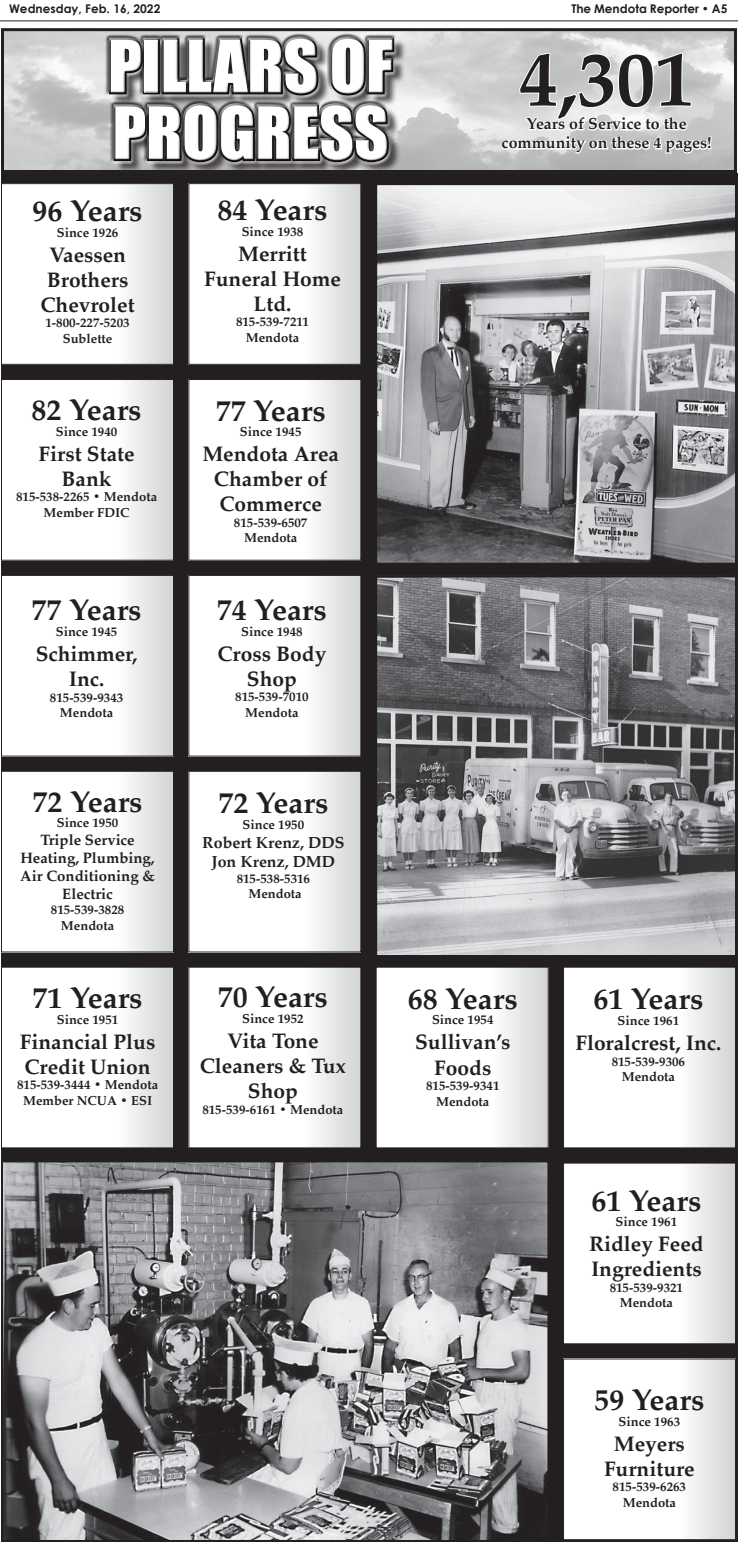
<style>
.page{position:relative;width:738px;height:1543px;background:#fff}
.page>*{position:absolute;margin:0;border:0;box-sizing:border-box;transform-origin:0 0}
.t1{font:700 77.6px "Palatino";color:#231f20}
.t2{font:66.6px/66.6px "Impact";color:#fff}
.t3{font:700 29.8px "Palatino";color:#231f20}
.t4{font:700 20.9px/25.1px "Palatino";color:#231f20;text-align:center}
.t5{font:700 15.9px/19.1px "Palatino";color:#231f20;text-align:center}
.t6{font:700 14.9px/17.9px "Palatino";color:#231f20;text-align:center}
.t7{font:700 12.9px/15.5px "Palatino";color:#231f20;text-align:center}
.t8{font:700 12px "Century Gothic";color:#231f20}
</style>
<div class="page">
<hr style="left:0;top:20px;width:738px;height:1px;background:#231f20">
<div style="left:1px;top:173px;width:736px;height:1368px;background:#231f20"></div>
<img style="left:5px;top:32px;width:728px;height:137px">
<div style="left:1px;top:28px;width:736px;height:145px;border:3px solid #231f20"></div>
<svg style="left:500px;top:51px;width:213px;height:122px"></svg>
<svg style="left:3px;top:185px;width:169px;height:178px;background:#f7f7f8"></svg>
<div style="left:1px;top:183px;width:173px;height:182px;border:1px solid #231f20"></div>
<svg style="left:190px;top:185px;width:169px;height:178px;background:#f7f7f8"></svg>
<div style="left:188px;top:183px;width:173px;height:182px;border:1px solid #231f20"></div>
<svg style="left:3px;top:381px;width:169px;height:177px;background:#f7f7f8"></svg>
<div style="left:1px;top:379px;width:173px;height:181px;border:1px solid #231f20"></div>
<svg style="left:190px;top:381px;width:169px;height:177px;background:#f7f7f8"></svg>
<svg style="left:3px;top:577px;width:169px;height:177px;background:#f7f7f8"></svg>
<div style="left:1px;top:575px;width:173px;height:181px;border:1px solid #231f20"></div>
<svg style="left:190px;top:577px;width:169px;height:177px;background:#f7f7f8"></svg>
<svg style="left:3px;top:772px;width:169px;height:178px;background:#f7f7f8"></svg>
<div style="left:1px;top:770px;width:173px;height:182px;border:1px solid #231f20"></div>
<svg style="left:190px;top:772px;width:169px;height:178px;background:#f7f7f8"></svg>
<div style="left:188px;top:770px;width:173px;height:182px;border:1px solid #231f20"></div>
<svg style="left:3px;top:968px;width:169px;height:178px;background:#f7f7f8"></svg>
<div style="left:1px;top:966px;width:173px;height:182px;border:1px solid #231f20"></div>
<svg style="left:190px;top:968px;width:169px;height:178px;background:#f7f7f8"></svg>
<svg style="left:378px;top:968px;width:169px;height:178px;background:#f7f7f8"></svg>
<div style="left:376px;top:966px;width:173px;height:182px;border:1px solid #231f20"></div>
<svg style="left:565px;top:968px;width:169px;height:178px;background:#f7f7f8"></svg>
<div style="left:563px;top:966px;width:173px;height:182px;border:1px solid #231f20"></div>
<svg style="left:565px;top:1164px;width:169px;height:177px;background:#f7f7f8"></svg>
<div style="left:563px;top:1162px;width:173px;height:181px;border:1px solid #231f20"></div>
<svg style="left:565px;top:1360px;width:169px;height:177px;background:#f7f7f8"></svg>
<div style="left:563px;top:1358px;width:173px;height:181px;border:1px solid #231f20"></div>
<div style="left:111px;top:38px;width:296px;height:136px;background:#231f20;opacity:.75"></div>
<div style="left:105px;top:33px;width:292px;height:130px;background:#fff;opacity:.75"></div>
<div style="left:106px;top:36px;width:292px;height:130px;background:#231f20;opacity:.75"></div>
<img style="left:378px;top:578px;width:356px;height:375px">
<div style="left:375px;top:575px;width:362px;height:381px;border:2px solid #231f20"></div>
<img style="left:4px;top:1163px;width:542px;height:375px">
<div style="left:1px;top:1160px;width:548px;height:381px;border:2px solid #231f20"></div>
<img style="left:378px;top:186px;width:356px;height:375px">
<div style="left:375px;top:183px;width:362px;height:381px;border:2px solid #231f20"></div>
<p class="t8" style="left:9px;top:1px;width:153px">Wednesday, Feb. 16, 2022</p>
<p class="t8" style="left:571px;top:1px;width:157px">The Mendota Reporter • A5</p>
<p class="t1" style="left:519px;top:31px;width:177px">4,301</p>
<p class="t5" style="left:502px;top:116px;width:212px">Years of Service to the community on these 4 pages!</p>
<h2 class="t2" style="left:108px;top:33px;width:286px">PILLARS OF<br>PROGRESS</h2>
<p class="t3" style="left:33px;top:192px;width:111px">96 Years</p>
<p class="t7" style="left:57px;top:225px;width:63px">Since 1926</p>
<p class="t4" style="left:40px;top:244px;width:96px">Vaessen<br>Brothers<br>Chevrolet</p>
<p class="t7" style="left:45px;top:316px;width:86px">1-800-227-5203<br>Sublette</p>
<p class="t3" style="left:32px;top:391px;width:111px">82 Years</p>
<p class="t7" style="left:56px;top:424px;width:63px">Since 1940</p>
<p class="t4" style="left:39px;top:443px;width:97px">First State<br>Bank</p>
<p class="t7" style="left:16px;top:490px;width:143px">815-538-2265 • Mendota<br>Member FDIC</p>
<p class="t3" style="left:32px;top:591px;width:111px">77 Years</p>
<p class="t7" style="left:56px;top:625px;width:63px">Since 1945</p>
<p class="t4" style="left:36px;top:643px;width:103px">Schimmer,<br>Inc.</p>
<p class="t7" style="left:50px;top:690px;width:75px">815-539-9343<br>Mendota</p>
<p class="t3" style="left:33px;top:783px;width:111px">72 Years</p>
<p class="t7" style="left:57px;top:816px;width:63px">Since 1950</p>
<p class="t6" style="left:20px;top:832px;width:136px">Triple Service<br>Heating, Plumbing,<br>Air Conditioning &amp;<br>Electric</p>
<p class="t7" style="left:51px;top:903px;width:75px">815-539-3828<br>Mendota</p>
<p class="t3" style="left:33px;top:979px;width:111px">71 Years</p>
<p class="t7" style="left:57px;top:1012px;width:63px">Since 1951</p>
<p class="t4" style="left:20px;top:1030px;width:137px;text-align:left">Financial Plus<br>Credit Union</p>
<p class="t7" style="left:17px;top:1078px;width:143px">815-539-3444 • Mendota<br>Member NCUA • ESI</p>
<p class="t3" style="left:218px;top:191px;width:111px">84 Years</p>
<p class="t7" style="left:242px;top:224px;width:63px">Since 1938</p>
<p class="t4" style="left:204px;top:243px;width:138px">Merritt<br>Funeral Home<br>Ltd.</p>
<p class="t7" style="left:236px;top:315px;width:74px">815-539-7211<br>Mendota</p>
<p class="t3" style="left:216px;top:392px;width:111px">77 Years</p>
<p class="t7" style="left:240px;top:425px;width:63px">Since 1945</p>
<p class="t4" style="left:202px;top:443px;width:138px">Mendota Area<br>Chamber of<br>Commerce</p>
<p class="t7" style="left:234px;top:516px;width:75px">815-539-6507<br>Mendota</p>
<p class="t3" style="left:217px;top:591px;width:111px">74 Years</p>
<p class="t7" style="left:241px;top:624px;width:63px">Since 1948</p>
<p class="t4" style="left:218px;top:643px;width:110px">Cross Body<br>Shop</p>
<p class="t7" style="left:235px;top:690px;width:75px">815-539-7010<br>Mendota</p>
<p class="t3" style="left:218px;top:784px;width:111px">72 Years</p>
<p class="t7" style="left:243px;top:817px;width:63px">Since 1950</p>
<p class="t5" style="left:202px;top:834px;width:144px">Robert Krenz, DDS<br>Jon Krenz, DMD</p>
<p class="t7" style="left:237px;top:871px;width:75px">815-538-5316<br>Mendota</p>
<p class="t3" style="left:218px;top:978px;width:111px">70 Years</p>
<p class="t7" style="left:242px;top:1011px;width:63px">Since 1952</p>
<p class="t4" style="left:200px;top:1030px;width:148px">Vita Tone<br>Cleaners &amp; Tux<br>Shop</p>
<p class="t7" style="left:202px;top:1102px;width:143px">815-539-6161 • Mendota</p>
<p class="t3" style="left:408px;top:980px;width:111px">68 Years</p>
<p class="t7" style="left:432px;top:1013px;width:63px">Since 1954</p>
<p class="t4" style="left:415px;top:1031px;width:97px">Sullivan’s<br>Foods</p>
<p class="t7" style="left:426px;top:1078px;width:75px">815-539-9341<br>Mendota</p>
<p class="t3" style="left:593px;top:980px;width:111px">61 Years</p>
<p class="t7" style="left:618px;top:1013px;width:63px">Since 1961</p>
<p class="t4" style="left:575px;top:1032px;width:147px">Floralcrest, Inc.</p>
<p class="t7" style="left:612px;top:1054px;width:75px">815-539-9306<br>Mendota</p>
<p class="t3" style="left:591px;top:1181px;width:111px">61 Years</p>
<p class="t7" style="left:616px;top:1214px;width:63px">Since 1961</p>
<p class="t4" style="left:589px;top:1233px;width:116px;text-align:left">Ridley Feed<br>Ingredients</p>
<p class="t7" style="left:610px;top:1280px;width:75px">815-539-9321<br>Mendota</p>
<p class="t3" style="left:594px;top:1381px;width:111px">59 Years</p>
<p class="t7" style="left:619px;top:1414px;width:63px">Since 1963</p>
<p class="t4" style="left:604px;top:1432px;width:92px">Meyers<br>Furniture</p>
<p class="t7" style="left:613px;top:1480px;width:75px">815-539-6263<br>Mendota</p>
</div>
